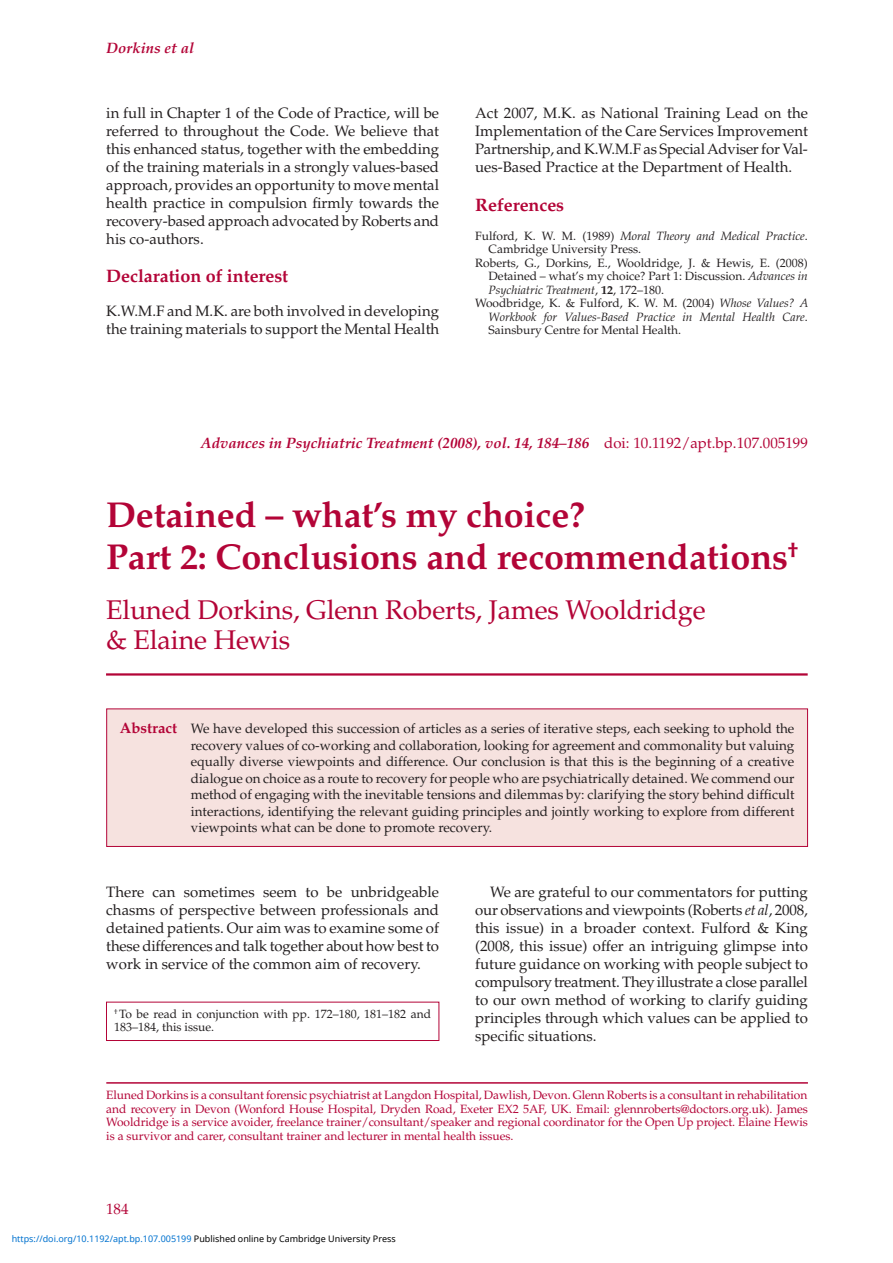
<style>
.page{position:relative;width:893px;height:1263px;background:#fff}
.page>*{position:absolute;margin:0;border:0;box-sizing:border-box;transform-origin:0 0}
.t1{font:700 36px/42px "Palatino";letter-spacing:-.005em;color:#b30437}
.Authors{font:27px/30px "Palatino";letter-spacing:-.005em;color:#b30437}
.Refhead{font:700 18px "Palatino";letter-spacing:-.005em;color:#b30437}
.Body_text{font:15px/18px "Palatino";color:#231f20;text-align:justify}
._1st_para{font:15px/18px "Palatino";color:#231f20;text-align:justify}
.running_head_opening{font:italic 700 15px "Palatino";color:#b30437}
.Catchline{font:italic 700 15px "Palatino";color:#b30437}
.t2{font:15px "Palatino";color:#b30437}
.Abstract{font:13.5px/16.5px "Palatino";color:#231f20;text-align:justify}
.Affiliation{font:12px/13.5px "Palatino";letter-spacing:-.005em;color:#b30437;text-align:justify}
.References{font:12px/13.5px "Palatino";color:#231f20;text-align:justify}
.Footnote{font:12px/13.5px "Palatino";color:#231f20}
.t3{font:9px "Noto Sans";color:#0172cf}
.s1{font-style:italic}
.s2{font-weight:700}
.s3{font-weight:400;font-style:normal}
.s4{font-weight:700;font-size:15px;color:#b30437}
.s5{color:#000}
</style>
<div class="page">
<hr style="left:106px;top:673px;width:702px;height:3px;background:#b30437">
<div style="left:107px;top:709px;width:700px;height:137px;background:#f6e2df"></div>
<div style="left:106px;top:708px;width:702px;height:139px;border:1px solid #b30437"></div>
<hr style="left:106px;top:1082px;width:702px;height:2px;background:#b30437">
<div style="left:106px;top:1002px;width:333px;height:39px;border:1px solid #b30437"></div>
<p class="Catchline" style="left:107px;top:40px;width:89px">Dorkins et al</p>
<p class="Body_text" style="left:106px;top:104px;width:334px">in full in Chapter 1 of the Code of Practice, will be referred to throughout the Code. We believe that this enhanced status, together with the embedding of the training materials in a strongly values-based approach, provides an opportunity to move mental health practice in compulsion firmly towards the recovery-based approach advocated by Roberts and his co-authors.</p>
<p class="Refhead" style="left:106px;top:265px;width:183px">Declaration of interest</p>
<p class="_1st_para" style="left:106px;top:302px;width:334px">K.W.M.F and M.K. are both involved in developing the training materials to support the Mental Health</p>
<p class="_1st_para" style="left:475px;top:104px;width:334px">Act 2007, M.K. as National Training Lead on the Implementation of the Care Services Improvement Partnership, and K.W.M.F as Special Adviser for Val&shy;ues-Based Practice at the Department of Health.</p>
<p class="Refhead" style="left:475px;top:195px;width:91px">References</p>
<p class="References" style="left:489px;top:229px;width:321px;text-indent:-14px">Fulford, K. W. M. (1989) <span class="s1">Moral Theory and Medical Practice</span>.<br>Cambridge University Press.</p>
<p class="References" style="left:489px;top:256px;width:321px;text-indent:-14px">Roberts, G., Dorkins, E., Wooldridge, J. &amp; Hewis, E. (2008)<br>Detained – what’s my choice? Part 1: Discussion. <span class="s1">Advances in Psychiatric Treatment</span>, <span class="s2">12</span>, 172–180.</p>
<p class="References" style="left:489px;top:296px;width:321px;text-indent:-14px">Woodbridge, K. &amp; Fulford, K. W. M. (2004) <span class="s1">Whose Values? A Workbook for Values-Based Practice in Mental Health Care</span>.<br>Sainsbury Centre for Mental Health.</p>
<p class="running_head_opening" style="left:201px;top:434px;width:609px">Advances in Psychiatric Treatment (2008), vol. 14, 184–186 <span class="s3">doi: 10.1192/apt.bp.107.005199</span></p>
<p class="t1" style="left:106px;top:494px;width:694px">Detained – what’s my choice?<br>Part 2: Conclusions and recommendations<sup>†</sup></p>
<p class="Authors" style="left:106px;top:595px;width:601px">Eluned Dorkins, Glenn Roberts, James Wooldridge &amp; Elaine Hewis</p>
<p class="Abstract" style="left:191px;top:720px;width:605px;text-indent:-71px"><span class="s4">Abstract</span> We have developed this succession of articles as a series of iterative steps, each seeking to uphold the recovery values of co-working and collaboration, looking for agreement and commonality but valuing equally diverse viewpoints and difference. Our conclusion is that this is the beginning of a creative dialogue on choice as a route to recovery for people who are psychiatrically detained. We commend our method of engaging with the inevitable tensions and dilemmas by: clarifying the story behind difficult interactions, identifying the relevant guiding principles and jointly working to explore from different viewpoints what can be done to promote recovery.</p>
<p class="_1st_para" style="left:106px;top:883px;width:334px">There can sometimes seem to be unbridgeable chasms of perspective between professionals and detained patients. Our aim was to examine some of these differences and talk together about how best to work in service of the common aim of recovery.</p>
<p class="Body_text" style="left:475px;top:883px;width:334px;text-indent:15px">We are grateful to our commentators for putting our observations and viewpoints (Roberts <span class="s1">et al</span>, 2008, this issue) in a broader context. Fulford &amp; King (2008, this issue) offer an intriguing glimpse into future guidance on working with people subject to compulsory treatment. They illustrate a close parallel to our own method of working to clarify guiding principles through which values can be applied to specific situations.</p>
<p class="Footnote" style="left:114px;top:1007px;width:319px"><sup>†</sup> To be read in conjunction with pp. 172–180, 181–182 and<br>183–184, this issue.</p>
<p class="Affiliation" style="left:106px;top:1088px;width:703px">Eluned Dorkins is a consultant forensic psychiatrist at Langdon Hospital, Dawlish, Devon. Glenn Roberts is a consultant in rehabilitation and recovery in Devon (Wonford House Hospital, Dryden Road, Exeter EX2 5AF, UK. Email: glennroberts@doctors.org.uk). James Wooldridge is a service avoider, freelance trainer/consultant/speaker and regional coordinator for the Open Up project. Elaine Hewis is a survivor and carer, consultant trainer and lecturer in mental health issues.</p>
<p class="t2" style="left:106px;top:1200px;width:24px">184</p>
<p class="t3" style="left:12px;top:1232px;width:386px">https://doi.org/10.1192/apt.bp.107.005199 <span class="s5">Published online by Cambridge University Press</span></p>
</div>
